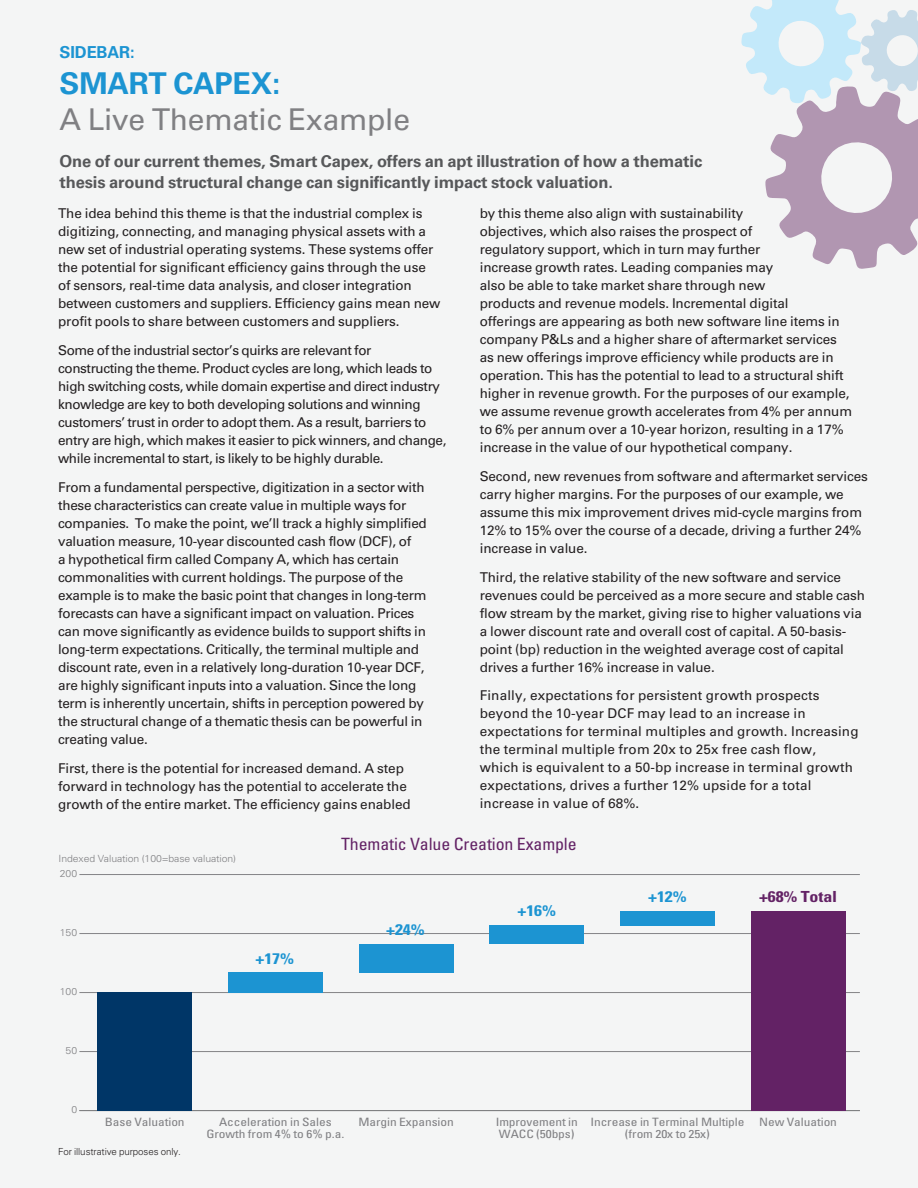
<style>
.page{position:relative;width:918px;height:1188px;background:#f4f5f5}
.page>*{position:absolute;margin:0;border:0;box-sizing:border-box;transform-origin:0 0}
.t1{font:30px "Univers LT Std";letter-spacing:-.01em;color:#808083}
.t2{font:700 30px "Univers LT Std";letter-spacing:-.01em;color:#1c94d2}
.t3{font:condensed 16.95px "Univers LT Std";letter-spacing:-.005em;color:#632265;scale:1.06 1}
.t4{font:700 16.5px/21px "Univers LT Std";letter-spacing:-.01em;color:#57585a}
.t5{font:700 16.5px "Univers LT Std";letter-spacing:-.01em;color:#1c94d2}
.t6{font:700 condensed 15.3px "Univers LT Std";letter-spacing:-.005em;color:#1c94d2;scale:1.17 1}
.t7{font:700 condensed 15.3px "Univers LT Std";letter-spacing:-.005em;color:#632265;scale:1.17 1}
.t8{font:13.5px/18px "Univers LT Std";letter-spacing:-.01em;color:#231f20}
.t9{font:13.5px/18px "Univers LT Std";letter-spacing:-.03em;color:#231f20}
.t10{font:13.5px/18px "Univers LT Std";letter-spacing:.01em;color:#231f20}
.t11{font:condensed 11.55px/11.6px "Univers LT Std";letter-spacing:-.005em;color:#808083;scale:1.17 1}
.t12{font:300 9.9px "Univers LT Std";letter-spacing:-.01em;color:#808083;scale:1.06 1}
.t13{font:300 9.75px "Univers LT Std";letter-spacing:-.01em;color:#231f20}
</style>
<div class="page">
<hr style="left:79px;top:1110px;width:781px;height:1px;background:#808083">
<hr style="left:79px;top:1051px;width:781px;height:1px;background:#808083">
<hr style="left:79px;top:992px;width:781px;height:1px;background:#808083">
<hr style="left:79px;top:933px;width:781px;height:1px;background:#808083">
<hr style="left:79px;top:874px;width:781px;height:1px;background:#808083">
<div style="left:98px;top:993px;width:94px;height:118px;background:#003667"></div>
<div style="left:228px;top:973px;width:94px;height:20px;background:#1c94d2"></div>
<div style="left:359px;top:944px;width:94px;height:29px;background:#1c94d2"></div>
<div style="left:490px;top:925px;width:94px;height:19px;background:#1c94d2"></div>
<div style="left:620px;top:911px;width:94px;height:14px;background:#1c94d2"></div>
<div style="left:751px;top:911px;width:94px;height:200px;background:#632265"></div>
<svg style="left:741px;top:0;width:177px;height:269px"></svg>
<p class="t5" style="left:60px;top:43px;width:77px">SIDEBAR:</p>
<h1 class="t2" style="left:60px;top:66px;width:222px">SMART CAPEX:</h1>
<h1 class="t1" style="left:60px;top:102px;width:352px">A Live Thematic Example</h1>
<p class="t4" style="left:60px;top:151px;width:644px">One of our current themes, Smart Capex, offers an apt illustration of how a thematic thesis around structural change can significantly impact stock valuation.</p>
<p class="t8" style="left:58px;top:205px;width:384px">The idea behind this theme is that the industrial complex is digitizing, connecting, and managing physical assets with a new set of industrial operating systems. These systems offer the potential for significant efficiency gains through the use of sensors, real-time data analysis, and closer integration between customers and suppliers. Efficiency gains mean new profit pools to share between customers and suppliers.</p>
<p class="t9" style="left:58px;top:341px;width:390px">Some of the industrial sector’s quirks are relevant for constructing the theme. Product cycles are long, which leads to high switching costs, while domain expertise and direct industry knowledge are key to both developing solutions and winning customers’ trust in order to adopt them. As a result, barriers to entry are high, which makes it easier to pick winners, and change, while incremental to start, is likely to be highly durable.</p>
<p class="t8" style="left:58px;top:478px;width:370px">From a fundamental perspective, digitization in a sector with these characteristics can create value in multiple ways for companies. To make the point, we’ll track a highly simplified valuation measure, 10-year discounted cash flow (DCF), of<br>a hypothetical firm called Company A, which has certain commonalities with current holdings. The purpose of the example is to make the basic point that changes in long-term forecasts can have a significant impact on valuation. Prices can move significantly as evidence builds to support shifts in long-term expectations. Critically, the terminal multiple and discount rate, even in a relatively long-duration 10-year DCF, are highly significant inputs into a valuation. Since the long term is inherently uncertain, shifts in perception powered by the structural change of a thematic thesis can be powerful in creating value.</p>
<p class="t8" style="left:58px;top:759px;width:354px">First, there is the potential for increased demand. A step forward in technology has the potential to accelerate the growth of the entire market. The efficiency gains enabled</p>
<p class="t8" style="left:480px;top:204px;width:374px">by this theme also align with sustainability<br>objectives, which also raises the prospect of<br>regulatory support, which in turn may further<br>increase growth rates. Leading companies may<br>also be able to take market share through new<br>products and revenue models. Incremental digital<br>offerings are appearing as both new software line items in company P&amp;Ls and a higher share of aftermarket services as new offerings improve efficiency while products are in operation. This has the potential to lead to a structural shift higher in revenue growth. For the purposes of our example, we assume revenue growth accelerates from 4% per annum to 6% per annum over a 10-year horizon, resulting in a 17% increase in the value of our hypothetical company.</p>
<p class="t8" style="left:480px;top:467px;width:390px">Second, new revenues from software and aftermarket services carry higher margins. For the purposes of our example, we assume this mix improvement drives mid-cycle margins from 12% to 15% over the course of a decade, driving a further 24% increase in value.</p>
<p class="t8" style="left:480px;top:568px;width:387px">Third, the relative stability of the new software and service revenues could be perceived as a more secure and stable cash flow stream by the market, giving rise to higher valuations via a lower discount rate and overall cost of capital. A 50-basis&shy;point (bp) reduction in the weighted average cost of capital drives a further 16% increase in value.</p>
<p class="t10" style="left:480px;top:687px;width:380px">Finally, expectations for persistent growth prospects beyond the 10-year DCF may lead to an increase in expectations for terminal multiples and growth. Increasing the terminal multiple from 20x to 25x free cash flow,<br>which is equivalent to a 50-bp increase in terminal growth expectations, drives a further 12% upside for a total increase in value of 68%.</p>
<p class="t12" style="left:59px;top:853px;width:169px">Indexed Valuation (100=base valuation)</p>
<p class="t12" style="left:60px;top:868px;width:18px">200</p>
<p class="t12" style="left:60px;top:927px;width:18px">150</p>
<p class="t12" style="left:60px;top:986px;width:18px">100</p>
<p class="t6" style="left:256px;top:949px;width:34px">+17%</p>
<p class="t3" style="left:341px;top:833px;width:224px">Thematic Value Creation Example</p>
<p class="t6" style="left:386px;top:921px;width:34px">+24%</p>
<p class="t6" style="left:518px;top:901px;width:34px">+16%</p>
<p class="t6" style="left:648px;top:887px;width:34px">+12%</p>
<p class="t7" style="left:759px;top:887px;width:68px">+68% Total</p>
<p class="t12" style="left:66px;top:1045px;width:12px">50</p>
<p class="t12" style="left:71px;top:1104px;width:7px">0</p>
<p class="t11" style="left:105px;top:1116px;width:70px">Base Valuation</p>
<p class="t13" style="left:58px;top:1145px;width:124px">For illustrative purposes only.</p>
<p class="t11" style="left:219px;top:1116px;width:98px">Acceleration in Sales</p>
<p class="t11" style="left:358px;top:1116px;width:83px">Margin Expansion</p>
<p class="t11" style="left:206px;top:1127px;width:120px">Growth from 4% to 6% p.a.</p>
<p class="t11" style="left:496px;top:1116px;width:72px">Improvement in<br>WACC (50bps)</p>
<p class="t11" style="left:590px;top:1116px;width:133px">Increase in Terminal Multiple</p>
<p class="t11" style="left:759px;top:1116px;width:68px">New Valuation</p>
<p class="t11" style="left:625px;top:1127px;width:74px">(from 20x to 25x)</p>
</div>
